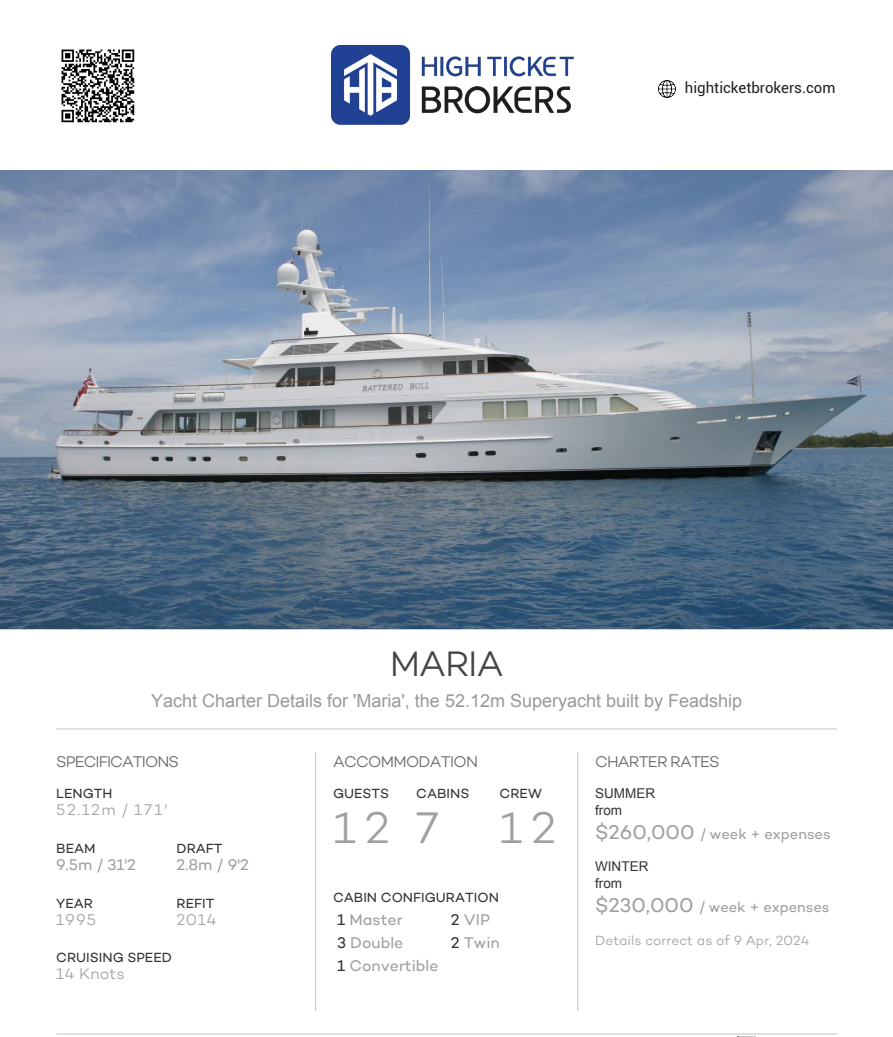
<style>
.page{position:relative;width:893px;height:1037px;background:#fff}
.page>*{position:absolute;margin:0;border:0;box-sizing:border-box;transform-origin:0 0}
.t1{font:300 45px "Campton";color:#a0a0a0}
.t2{font:300 36px "Campton";letter-spacing:-.03em;color:#454545}
.t3{font:18px "Arial";color:#999}
.t4{font:15.75px "Campton";color:#a0a0a0}
.t5{font:300 15.75px "Campton";letter-spacing:-.05em;color:#666}
.t6{font:300 15.75px "Campton";letter-spacing:.05em;color:#a0a0a0}
.t7{font:15px "Roboto";color:#231f20}
.t8{font:14.7px "Campton";color:#a0a0a0}
.t9{font:13.5px "Campton";color:#333}
.t10{font:300 13.5px "Campton";letter-spacing:.005em;color:#a0a0a0}
.t11{font:13.5px/17.1px "Arial";color:#333}
.s1{color:#333}
.s2{font-size:20.25px}
</style>
<div class="page">
<img style="left:0;top:170px;width:893px;height:459px">
<svg style="left:56px;top:728px;width:781px;height:1px"></svg>
<svg style="left:315px;top:752px;width:1px;height:258px"></svg>
<svg style="left:577px;top:752px;width:1px;height:258px"></svg>
<svg style="left:56px;top:1033px;width:781px;height:4px"></svg>
<img style="left:331px;top:45px;width:242px;height:79px">
<img style="left:659px;top:80px;width:17px;height:18px">
<img style="left:61px;top:49px;width:74px;height:74px">
<p class="t7" style="left:685px;top:78px;width:152px">highticketbrokers.com</p>
<h2 class="t2" style="left:390px;top:641px;width:115px">MARIA</h2>
<h3 class="t3" style="left:151px;top:688px;width:593px">Yacht Charter Details for 'Maria', the 52.12m Superyacht built by Feadship</h3>
<p class="t5" style="left:56px;top:751px;width:124px">SPECIFICATIONS</p>
<p class="t9" style="left:56px;top:784px;width:58px">LENGTH</p>
<p class="t6" style="left:56px;top:799px;width:113px">52.12m / 171'</p>
<p class="t9" style="left:56px;top:839px;width:41px">BEAM</p>
<p class="t9" style="left:177px;top:839px;width:47px">DRAFT</p>
<p class="t4" style="left:56px;top:854px;width:81px">9.5m / 31'2</p>
<p class="t4" style="left:177px;top:854px;width:74px">2.8m / 9'2</p>
<p class="t9" style="left:56px;top:894px;width:38px">YEAR</p>
<p class="t9" style="left:177px;top:894px;width:39px">REFIT</p>
<p class="t6" style="left:56px;top:909px;width:41px">1995</p>
<p class="t6" style="left:177px;top:909px;width:41px">2014</p>
<p class="t9" style="left:56px;top:949px;width:117px">CRUISING SPEED</p>
<p class="t6" style="left:56px;top:964px;width:70px">14 Knots</p>
<p class="t5" style="left:333px;top:751px;width:147px">ACCOMMODATION</p>
<p class="t9" style="left:333px;top:784px;width:58px">GUESTS</p>
<p class="t9" style="left:416px;top:784px;width:55px">CABINS</p>
<p class="t9" style="left:500px;top:784px;width:44px">CREW</p>
<h1 class="t1" style="left:333px;top:799px;width:107px">12 7</h1>
<h1 class="t1" style="left:500px;top:799px;width:58px">12</h1>
<p class="t9" style="left:333px;top:889px;width:167px">CABIN CONFIGURATION</p>
<p class="t4" style="left:337px;top:909px;width:67px"><span class="s1">1</span> Master</p>
<p class="t4" style="left:451px;top:909px;width:41px"><span class="s1">2</span> VIP</p>
<p class="t4" style="left:337px;top:932px;width:68px"><span class="s1">3</span> Double</p>
<p class="t4" style="left:451px;top:932px;width:50px"><span class="s1">2</span> Twin</p>
<p class="t4" style="left:337px;top:955px;width:103px"><span class="s1">1</span> Convertible</p>
<p class="t5" style="left:595px;top:751px;width:126px">CHARTER RATES</p>
<p class="t11" style="left:595px;top:784px;width:61px">SUMMER from</p>
<p class="t8" style="left:595px;top:824px;width:237px"><span class="s2">$260,000</span> / week + expenses</p>
<p class="t11" style="left:595px;top:857px;width:55px">WINTER from</p>
<p class="t8" style="left:595px;top:897px;width:236px"><span class="s2">$230,000</span> / week + expenses</p>
<p class="t10" style="left:595px;top:931px;width:216px">Details correct as of 9 Apr, 2024</p>
</div>
